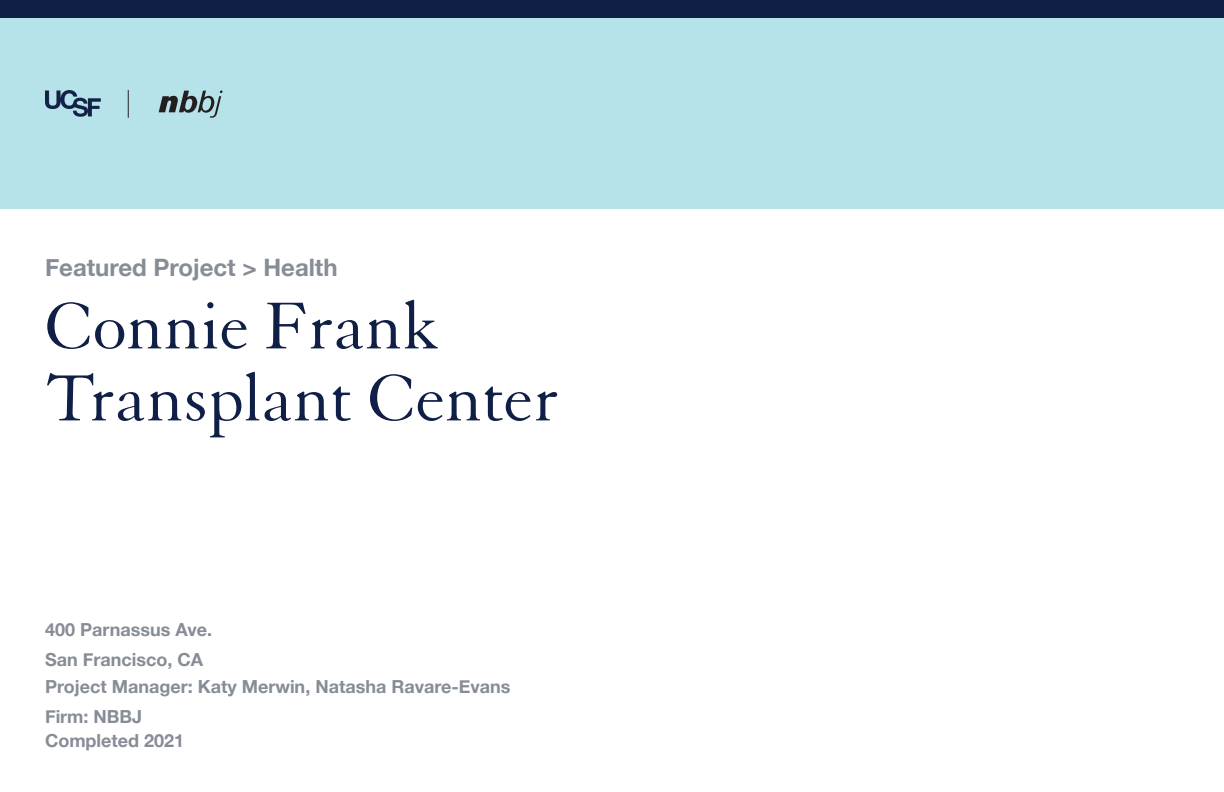
<style>
.page{position:relative;width:1224px;height:792px;background:#fff}
.page>*{position:absolute;margin:0;border:0;box-sizing:border-box;transform-origin:0 0}
.t1{font:72px/72px "Granjon LT Std";color:#101f46}
.t2{font:700 24px "Helvetica Neue";color:#878d96}
.t3{font:700 18px/30px "Helvetica Neue";color:#878d96}
</style>
<div class="page">
<div style="left:0;top:0;width:1224px;height:209px;background:#b6e2ea"></div>
<img style="left:45px;top:90px;width:55px;height:27px">
<div style="left:0;top:0;width:1224px;height:18px;background:#101f46"></div>
<svg style="left:159px;top:90px;width:64px;height:28px"></svg>
<svg style="left:128px;top:90px;width:1px;height:28px"></svg>
<p class="t2" style="left:45px;top:249px;width:294px">Featured Project &gt; Health</p>
<p class="t1" style="left:45px;top:292px;width:516px">Connie Frank<br>Transplant Center</p>
<p class="t3" style="left:45px;top:615px;width:169px">400 Parnassus Ave.<br>San Francisco, CA</p>
<p class="t3" style="left:45px;top:673px;width:467px">Project Manager: Katy Merwin, Natasha Ravare-Evans</p>
<p class="t3" style="left:45px;top:703px;width:99px">Firm: NBBJ</p>
<p class="t3" style="left:45px;top:726px;width:141px">Completed 2021</p>
</div>
